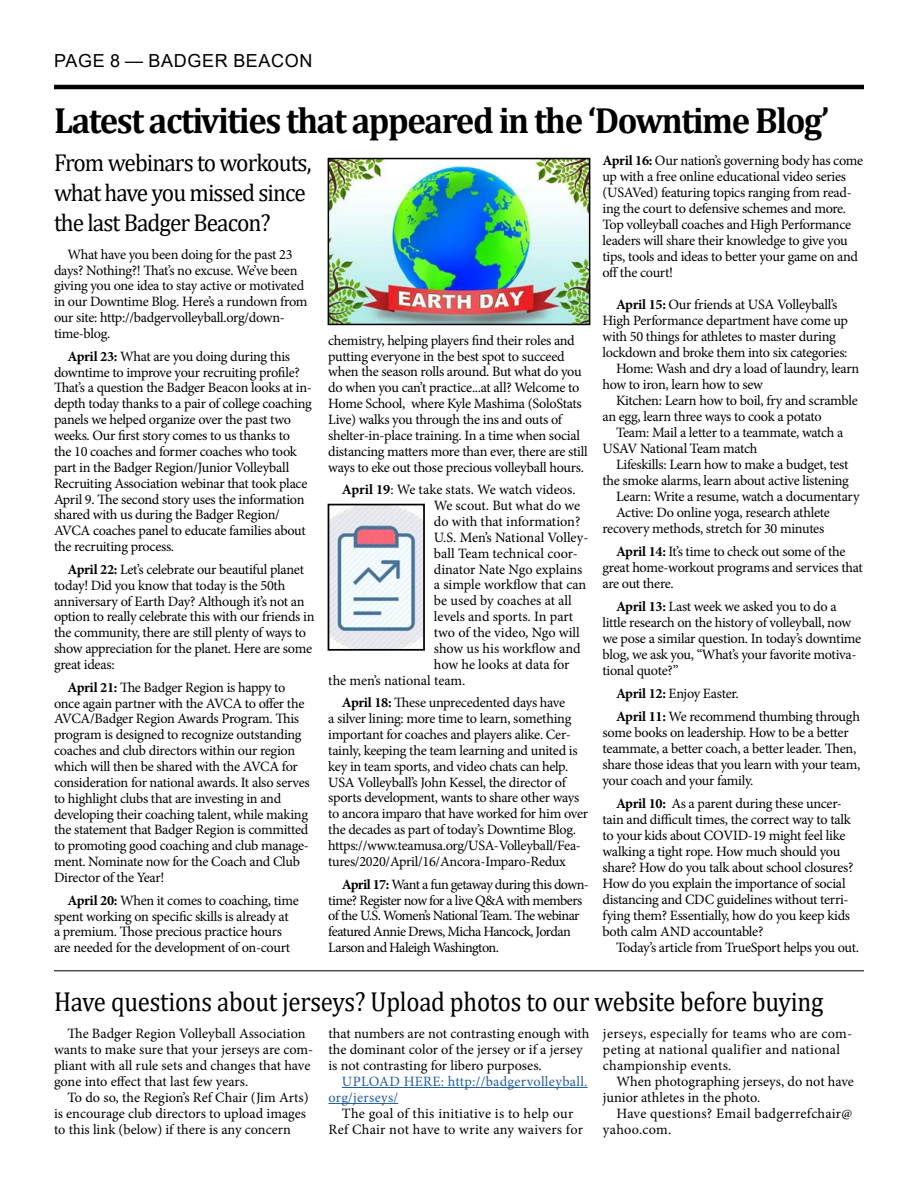
<style>
.page{position:relative;width:918px;height:1188px;background:#fff}
.page>*{position:absolute;margin:0;border:0;box-sizing:border-box;transform-origin:0 0}
.t1{font:700 36.6px "Cambria";letter-spacing:-.04em;color:#000;scale:.95 1}
.t2{font:27.6px "Cambria";letter-spacing:-.01em;color:#000;scale:.9 1}
.t3{font:24.6px/30.3px "Cambria";letter-spacing:-.04em;color:#000;scale:.95 1}
.t4{font:18px "Arial";letter-spacing:.035em;color:#000}
.t5{font:14.25px/15.9px "Minion Pro";letter-spacing:-.02em;color:#000}
.t6{font:14.25px/15.9px "Minion Pro";color:#000}
.t7{font:14.25px/15.9px "Minion Pro";letter-spacing:-.045em;color:#000}
.t8{font:14.25px/15.9px "Minion Pro";letter-spacing:.02em;color:#000}
.t9{font:14.25px/15.9px "Minion Pro";letter-spacing:.015em;color:#000;text-align:center}
.t10{font:14.25px/15.9px "Minion Pro";letter-spacing:.02em;color:#215e9e}
.s1{font-weight:700}
</style>
<div class="page">
<hr style="left:54px;top:85px;width:810px;height:4px;background:#000">
<img style="left:331px;top:161px;width:256px;height:161px">
<div style="left:328px;top:158px;width:262px;height:167px;border:2px solid #000"></div>
<img style="left:331px;top:507px;width:91px;height:141px">
<div style="left:328px;top:504px;width:97px;height:147px;border:2px solid #000"></div>
<hr style="left:342px;top:1087px;width:246px;height:1px;background:#215e9e">
<hr style="left:328px;top:1103px;width:70px;height:1px;background:#215e9e">
<hr style="left:54px;top:970px;width:810px;height:1px;background:#000">
<p class="t4" style="left:54px;top:48px;width:260px">PAGE 8 — BADGER BEACON</p>
<h1 class="t1" style="left:54px;top:94px;width:818px">Latest activities that appeared in the ‘Downtime Blog’</h1>
<h3 class="t3" style="left:54px;top:147px;width:273px">From webinars to workouts, what have you missed since the last Badger Beacon?</h3>
<p class="t5" style="left:603px;top:152px;width:262px"><span class="s1">April 16:</span> Our nation’s governing body has come up with a free online educational video series (USAVed) featuring topics ranging from read&shy;ing the court to defensive schemes and more.<br>Top volleyball coaches and High Performance leaders will share their knowledge to give you tips, tools and ideas to better your game on and off the court!</p>
<p class="t5" style="left:616px;top:297px;width:223px"><span class="s1">April 15:</span> Our friends at USA Volleyball’s</p>
<p class="t5" style="left:603px;top:313px;width:247px">High Performance department have come up</p>
<p class="t5" style="left:603px;top:329px;width:235px">with 50 things for athletes to master during</p>
<p class="t5" style="left:603px;top:345px;width:247px">lockdown and broke them into six categories:</p>
<p class="t5" style="left:616px;top:361px;width:245px">Home: Wash and dry a load of laundry, learn</p>
<p class="t5" style="left:603px;top:377px;width:162px">how to iron, learn how to sew</p>
<p class="t5" style="left:616px;top:393px;width:243px">Kitchen: Learn how to boil, fry and scramble</p>
<p class="t5" style="left:603px;top:409px;width:221px">an egg, learn three ways to cook a potato</p>
<p class="t5" style="left:616px;top:425px;width:229px">Team: Mail a letter to a teammate, watch a</p>
<p class="t5" style="left:603px;top:441px;width:156px">USAV National Team match</p>
<p class="t5" style="left:616px;top:457px;width:234px">Lifeskills: Learn how to make a budget, test</p>
<p class="t5" style="left:603px;top:473px;width:248px">the smoke alarms, learn about active listening</p>
<p class="t5" style="left:616px;top:489px;width:245px">Learn: Write a resume, watch a documentary</p>
<p class="t5" style="left:616px;top:505px;width:215px">Active: Do online yoga, research athlete</p>
<p class="t5" style="left:603px;top:521px;width:223px">recovery methods, stretch for 30 minutes</p>
<p class="t5" style="left:603px;top:543px;width:262px;text-indent:13px"><span class="s1">April 14:</span> It’s time to check out some of the great home-workout programs and services that are out there.</p>
<p class="t5" style="left:603px;top:599px;width:260px;text-indent:13px"><span class="s1">April 13:</span> Last week we asked you to do a little research on the history of volleyball, now we pose a similar question. In today’s downtime blog, we ask you, “What’s your favorite motiva&shy;tional quote?”</p>
<p class="t5" style="left:616px;top:682px;width:246px;line-height:23px"><span class="s1">April 12:</span> Enjoy Easter.<br><span class="s1">April 11:</span> We recommend thumbing through</p>
<p class="t5" style="left:603px;top:725px;width:259px">some books on leadership. How to be a better teammate, a better coach, a better leader. Then, share those ideas that you learn with your team, your coach and your family.</p>
<p class="t5" style="left:603px;top:796px;width:252px;text-indent:13px"><span class="s1">April 10:</span> As a parent during these uncer&shy;tain and difficult times, the correct way to talk to your kids about COVID-19 might feel like walking a tight rope. How much should you share? How do you talk about school closures?<br>How do you explain the importance of social distancing and CDC guidelines without terri&shy;fying them? Essentially, how do you keep kids both calm AND accountable?</p>
<p class="t5" style="left:616px;top:940px;width:245px">Today’s article from TrueSport helps you out.</p>
<p class="t5" style="left:54px;top:246px;width:255px;text-indent:13px">What have you been doing for the past 23 days? Nothing?! That’s no excuse. We’ve been giving you one idea to stay active or motivated in our Downtime Blog. Here’s a rundown from our site: http://badgervolleyball.org/down&shy;time-blog.</p>
<p class="t5" style="left:54px;top:348px;width:259px;text-indent:13px"><span class="s1">April 23:</span> What are you doing during this downtime to improve your recruiting profile?<br>That’s a question the Badger Beacon looks at in&shy;depth today thanks to a pair of college coaching panels we helped organize over the past two weeks. Our first story comes to us thanks to<br>the 10 coaches and former coaches who took part in the Badger Region/Junior Volleyball Recruiting Association webinar that took place April 9. The second story uses the information shared with us during the Badger Region/ AVCA coaches panel to educate families about the recruiting process.</p>
<p class="t5" style="left:54px;top:561px;width:262px;text-indent:13px"><span class="s1">April 22:</span> Let’s celebrate our beautiful planet today! Did you know that today is the 50th anniversary of Earth Day? Although it’s not an option to really celebrate this with our friends in the community, there are still plenty of ways to show appreciation for the planet. Here are some great ideas:</p>
<p class="t5" style="left:54px;top:679px;width:257px;text-indent:13px"><span class="s1">April 21:</span> The Badger Region is happy to once again partner with the AVCA to offer the AVCA/Badger Region Awards Program. This program is designed to recognize outstanding coaches and club directors within our region which will then be shared with the AVCA for consideration for national awards. It also serves to highlight clubs that are investing in and developing their coaching talent, while making the statement that Badger Region is committed to promoting good coaching and club manage&shy;ment. Nominate now for the Coach and Club Director of the Year!</p>
<p class="t5" style="left:54px;top:892px;width:246px;text-indent:13px"><span class="s1">April 20:</span> When it comes to coaching, time spent working on specific skills is already at<br>a premium. Those precious practice hours are needed for the development of on-court</p>
<p class="t5" style="left:328px;top:332px;width:261px">chemistry, helping players find their roles and putting everyone in the best spot to succeed when the season rolls around. But what do you do when you can’t practice...at all? Welcome to Home School, where Kyle Mashima (SoloStats Live) walks you through the ins and outs of shelter-in-place training. In a time when social distancing matters more than ever, there are still ways to eke out those precious volleyball hours.</p>
<p class="t6" style="left:342px;top:482px;width:235px"><span class="s1">April 19</span>: We take stats. We watch videos.</p>
<p class="t5" style="left:434px;top:498px;width:148px">We scout. But what do we</p>
<p class="t6" style="left:434px;top:514px;width:148px">do with that information?</p>
<p class="t6" style="left:434px;top:529px;width:156px">U.S. Men’s National Volley-</p>
<p class="t6" style="left:434px;top:545px;width:146px">ball Team technical coor-</p>
<p class="t5" style="left:434px;top:561px;width:150px">dinator Nate Ngo explains</p>
<p class="t5" style="left:434px;top:577px;width:154px">a simple workflow that can</p>
<p class="t6" style="left:434px;top:593px;width:140px">be used by coaches at all</p>
<p class="t5" style="left:434px;top:609px;width:141px">levels and sports. In part</p>
<p class="t6" style="left:434px;top:625px;width:148px">two of the video, Ngo will</p>
<p class="t5" style="left:434px;top:640px;width:148px">show us his workflow and</p>
<p class="t5" style="left:434px;top:656px;width:137px">how he looks at data for</p>
<p class="t5" style="left:328px;top:672px;width:139px">the men’s national team.</p>
<p class="t5" style="left:328px;top:695px;width:261px;text-indent:13px"><span class="s1">April 18:</span> These unprecedented days have<br>a silver lining: more time to learn, something important for coaches and players alike. Cer&shy;tainly, keeping the team learning and united is key in team sports, and video chats can help.<br>USA Volleyball’s John Kessel, the director of sports development, wants to share other ways to ancora imparo that have worked for him over the decades as part of today’s Downtime Blog. https://www.teamusa.org/USA-Volleyball/Fea&shy;tures/2020/April/16/Ancora-Imparo-Redux</p>
<p class="t7" style="left:328px;top:876px;width:262px;text-indent:13px"><span class="s1">April 17:</span> Want a fun getaway during this down&shy;time? Register now for a live Q&amp;A with members of the U.S. Women’s National Team. The webinar featured Annie Drews, Micha Hancock, Jordan Larson and Haleigh Washington.</p>
<h2 class="t2" style="left:54px;top:986px;width:856px">Have questions about jerseys? Upload photos to our website before buying</h2>
<p class="t6" style="left:54px;top:1026px;width:261px;text-indent:13px">The Badger Region Volleyball Association wants to make sure that your jerseys are com&shy;pliant with all rule sets and changes that have gone into effect that last few years.</p>
<p class="t6" style="left:54px;top:1090px;width:256px;text-indent:13px">To do so, the Region’s Ref Chair (Jim Arts) is encourage club directors to upload images to this link (below) if there is any concern</p>
<p class="t6" style="left:328px;top:1026px;width:263px">that numbers are not contrasting enough with the dominant color of the jersey or if a jersey is not contrasting for libero purposes.</p>
<p class="t10" style="left:328px;top:1074px;width:261px;text-indent:13px">UPLOAD HERE: http://badgervolleyball. org/jerseys/</p>
<p class="t9" style="left:328px;top:1106px;width:256px">The goal of this initiative is to help our<br>Ref Chair not have to write any waivers for</p>
<p class="t8" style="left:603px;top:1026px;width:251px">jerseys, especially for teams who are com&shy;peting at national qualifier and national championship events.</p>
<p class="t5" style="left:603px;top:1074px;width:253px;text-indent:13px">When photographing jerseys, do not have junior athletes in the photo.</p>
<p class="t8" style="left:603px;top:1106px;width:251px;text-indent:13px">Have questions? Email badgerrefchair@ yahoo.com.</p>
</div>
